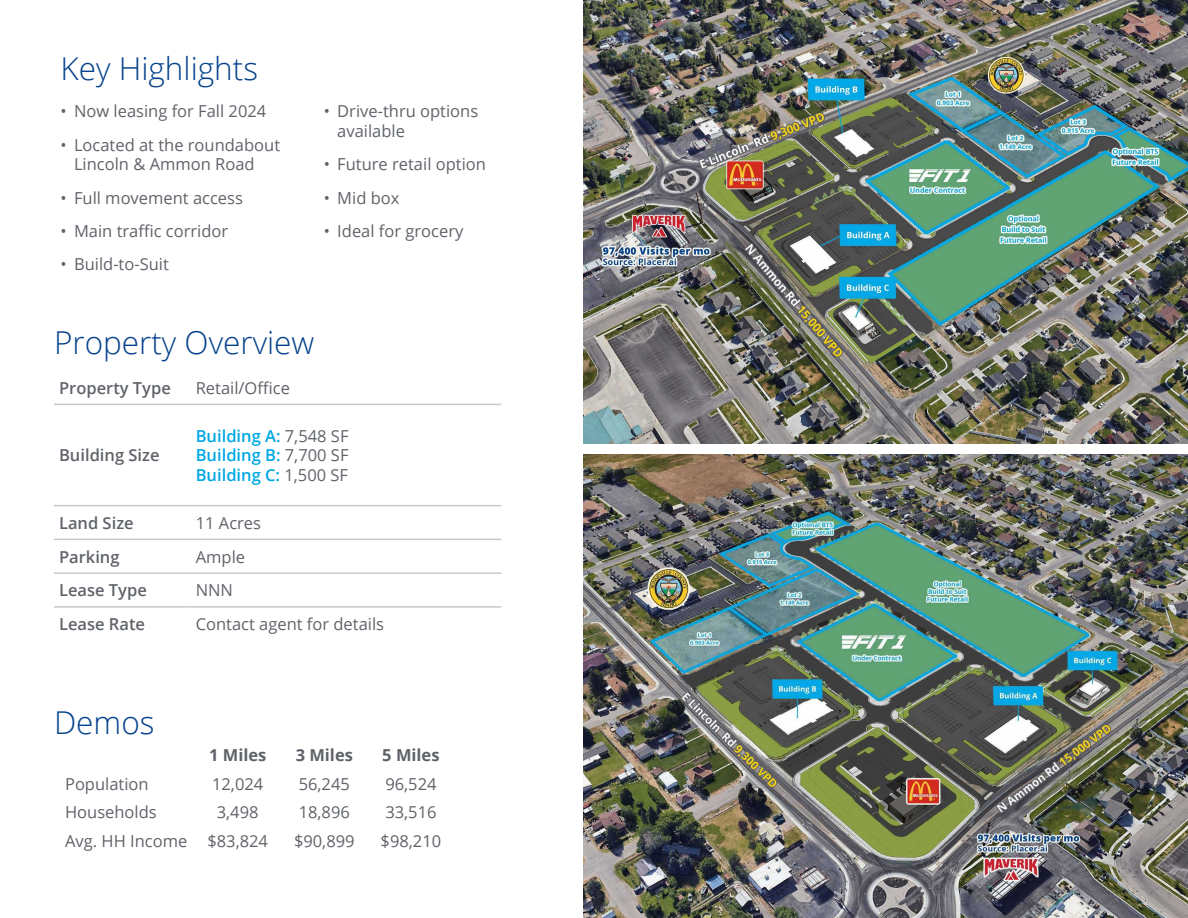
<style>
.page{position:relative;width:1188px;height:918px;background:#fff}
.page>*{position:absolute;margin:0;border:0;box-sizing:border-box;transform-origin:0 0}
.t1{font:300 31.5px "Open Sans";color:#05428c}
.Bullet_Body{font:16.5px/19.8px "Open Sans";color:#5f6369}
.t2{font:600 16.5px "Open Sans";color:#5f6369}
.t3{font:600 16.5px "Open Sans";color:#00a8e4}
.Bullet_Body-2{font:700 16.5px "Open Sans";color:#5f6369}
.Bullet_Body-3{font:16.5px "Open Sans";color:#5f6369}
.s1{font-weight:400;color:#5f6369}
</style>
<div class="page">
<img style="left:583px;top:0;width:605px;height:444px">
<img style="left:583px;top:455px;width:605px;height:463px">
<svg style="left:54px;top:403px;width:447px;height:136px"></svg>
<svg style="left:54px;top:405px;width:447px;height:100px"></svg>
<hr style="left:54px;top:404px;width:137px;height:1px;background:#c8c9c9">
<hr style="left:191px;top:404px;width:310px;height:1px;background:#c8c9c9">
<hr style="left:54px;top:505px;width:137px;height:1px;background:#c8c9c9">
<hr style="left:191px;top:505px;width:310px;height:1px;background:#c8c9c9">
<hr style="left:54px;top:539px;width:137px;height:1px;background:#c8c9c9">
<hr style="left:191px;top:539px;width:310px;height:1px;background:#c8c9c9">
<hr style="left:54px;top:572px;width:137px;height:2px;background:#c8c9c9">
<hr style="left:191px;top:572px;width:310px;height:2px;background:#c8c9c9">
<hr style="left:54px;top:606px;width:137px;height:2px;background:#c8c9c9">
<hr style="left:191px;top:606px;width:310px;height:2px;background:#c8c9c9">
<p class="t1" style="left:60px;top:47px;width:199px">Key Highlights</p>
<p class="Bullet_Body" style="left:61px;top:101px;width:207px">• Now leasing for Fall 2024</p>
<p class="Bullet_Body" style="left:74px;top:134px;width:208px;text-indent:-14px">• Located at the roundabout<br>Lincoln &amp; Ammon Road</p>
<p class="Bullet_Body" style="left:61px;top:187px;width:184px">• Full movement access</p>
<p class="Bullet_Body" style="left:61px;top:221px;width:169px">• Main traffic corridor</p>
<p class="Bullet_Body" style="left:61px;top:254px;width:110px">• Build-to-Suit</p>
<p class="Bullet_Body" style="left:337px;top:101px;width:142px;text-indent:-14px">• Drive-thru options available</p>
<p class="Bullet_Body" style="left:324px;top:154px;width:164px">• Future retail option</p>
<p class="Bullet_Body" style="left:324px;top:187px;width:77px">• Mid box</p>
<p class="Bullet_Body" style="left:324px;top:221px;width:141px">• Ideal for grocery</p>
<p class="t1" style="left:54px;top:321px;width:262px">Property Overview</p>
<p class="t2" style="left:59px;top:377px;width:113px">Property Type</p>
<p class="Bullet_Body" style="left:196px;top:378px;width:96px">Retail/Office</p>
<p class="t2" style="left:59px;top:444px;width:102px">Building Size</p>
<p class="t3" style="left:196px;top:424px;width:154px">Building A: <span class="s1">7,548 SF</span></p>
<p class="t3" style="left:196px;top:444px;width:154px">Building B: <span class="s1">7,700 SF</span></p>
<p class="t3" style="left:196px;top:464px;width:154px">Building C: <span class="s1">1,500 SF</span></p>
<p class="t2" style="left:59px;top:512px;width:76px">Land Size</p>
<p class="Bullet_Body" style="left:196px;top:513px;width:67px">11 Acres</p>
<p class="t2" style="left:59px;top:545px;width:62px">Parking</p>
<p class="Bullet_Body" style="left:196px;top:546px;width:51px">Ample</p>
<p class="t2" style="left:59px;top:579px;width:89px">Lease Type</p>
<p class="Bullet_Body" style="left:196px;top:580px;width:39px">NNN</p>
<p class="t2" style="left:59px;top:613px;width:87px">Lease Rate</p>
<p class="Bullet_Body" style="left:196px;top:614px;width:190px">Contact agent for details</p>
<p class="t1" style="left:54px;top:701px;width:102px">Demos</p>
<p class="Bullet_Body-2" style="left:209px;top:744px;width:59px">1 Miles</p>
<p class="Bullet_Body-2" style="left:296px;top:744px;width:59px">3 Miles</p>
<p class="Bullet_Body-2" style="left:382px;top:744px;width:59px">5 Miles</p>
<p class="Bullet_Body" style="left:65px;top:774px;width:85px">Population</p>
<p class="Bullet_Body" style="left:212px;top:774px;width:53px">12,024</p>
<p class="Bullet_Body-3" style="left:299px;top:773px;width:53px">56,245</p>
<p class="Bullet_Body-3" style="left:385px;top:773px;width:53px">96,524</p>
<p class="Bullet_Body" style="left:65px;top:802px;width:93px">Households</p>
<p class="Bullet_Body" style="left:217px;top:802px;width:43px">3,498</p>
<p class="Bullet_Body" style="left:299px;top:802px;width:53px">18,896</p>
<p class="Bullet_Body" style="left:385px;top:802px;width:53px">33,516</p>
<p class="Bullet_Body" style="left:65px;top:831px;width:124px">Avg. HH Income</p>
<p class="Bullet_Body" style="left:207px;top:831px;width:62px">$83,824</p>
<p class="Bullet_Body" style="left:294px;top:831px;width:62px">$90,899</p>
<p class="Bullet_Body" style="left:381px;top:831px;width:62px">$98,210</p>
</div>
